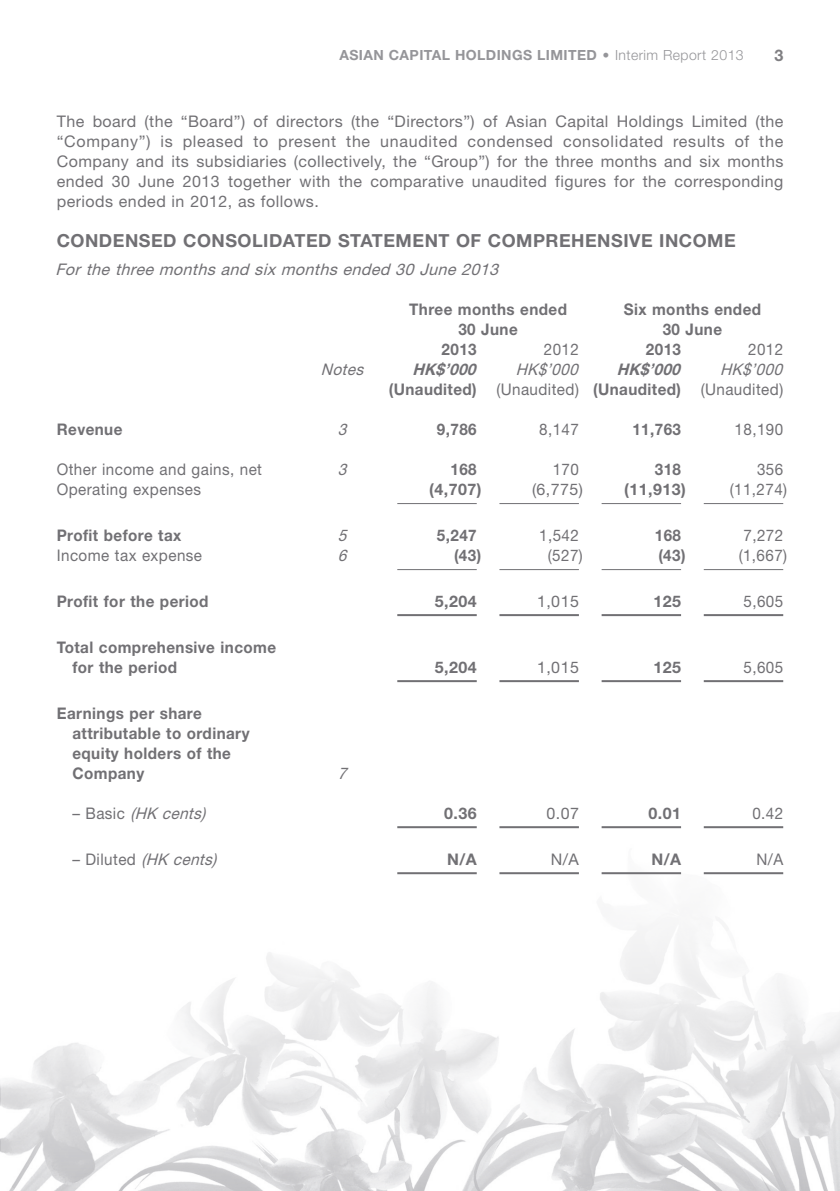
<style>
.page{position:relative;width:840px;height:1191px;background:#fff}
.page>*{position:absolute;margin:0;border:0;box-sizing:border-box;transform-origin:0 0}
.t1{font:700 18px "Helvetica Neue LT Std";letter-spacing:.03em;color:#717074}
.t2{font:16px/20px "Helvetica Neue LT Std";letter-spacing:.03em;color:#717074;text-align:justify}
.t3{font:700 16px/20px "Helvetica Neue LT Std";letter-spacing:.03em;color:#717074;text-align:center;scale:.95 1}
.t4{font:16px "Helvetica Neue LT Std";letter-spacing:.03em;color:#717074;scale:.95 1}
.t5{font:italic 16px "Helvetica Neue LT Std";color:#717074;scale:.95 1}
.t6{font:700 16px "Helvetica Neue LT Std";letter-spacing:.03em;color:#717074}
.t7{font:italic 16px "Helvetica Neue LT Std";color:#717074}
.t8{font:italic 700 16px "Helvetica Neue LT Std";color:#717074;scale:.95 1}
.t9{font:700 14px "Helvetica Neue LT Std";letter-spacing:.03em;color:#8a8a8e}
.s1{font-family:"Frutiger LT Std";font-weight:900}
.s2{font-weight:300}
.s3{font-weight:400;font-style:italic}
.s4{font-weight:400}
.s5{font-style:normal}
</style>
<div class="page">
<img style="left:0;top:503px;width:839px;height:688px">
<hr style="left:397px;top:503px;width:79px;height:1px;background:#717074">
<hr style="left:499px;top:503px;width:79px;height:1px;background:#717074">
<hr style="left:601px;top:503px;width:79px;height:1px;background:#717074">
<hr style="left:703px;top:503px;width:79px;height:1px;background:#717074">
<hr style="left:397px;top:569px;width:79px;height:1px;background:#717074">
<hr style="left:499px;top:569px;width:79px;height:1px;background:#717074">
<hr style="left:601px;top:569px;width:79px;height:1px;background:#717074">
<hr style="left:703px;top:569px;width:79px;height:1px;background:#717074">
<hr style="left:397px;top:614px;width:79px;height:2px;background:#717074">
<hr style="left:499px;top:614px;width:79px;height:2px;background:#717074">
<hr style="left:601px;top:614px;width:79px;height:2px;background:#717074">
<hr style="left:703px;top:614px;width:79px;height:2px;background:#717074">
<hr style="left:397px;top:680px;width:79px;height:2px;background:#717074">
<hr style="left:499px;top:680px;width:79px;height:2px;background:#717074">
<hr style="left:601px;top:680px;width:79px;height:2px;background:#717074">
<hr style="left:703px;top:680px;width:79px;height:2px;background:#717074">
<hr style="left:397px;top:826px;width:79px;height:2px;background:#717074">
<hr style="left:499px;top:826px;width:79px;height:2px;background:#717074">
<hr style="left:601px;top:826px;width:79px;height:2px;background:#717074">
<hr style="left:703px;top:826px;width:79px;height:2px;background:#717074">
<hr style="left:397px;top:872px;width:79px;height:2px;background:#717074">
<hr style="left:499px;top:872px;width:79px;height:2px;background:#717074">
<hr style="left:601px;top:872px;width:79px;height:2px;background:#717074">
<hr style="left:703px;top:872px;width:79px;height:2px;background:#717074">
<p class="t9" style="left:339px;top:47px;width:405px">ASIAN CAPITAL HOLDINGS LIMITED <span class="s1">•</span> <span class="s2">Interim Report 2013</span></p>
<p class="t6" style="left:773px;top:45px;width:10px">3</p>
<p class="t2" style="left:57px;top:111px;width:728px">The board (the “Board”) of directors (the “Directors”) of Asian Capital Holdings Limited (the “Company”) is pleased to present the unaudited condensed consolidated results of the Company and its subsidiaries (collectively, the “Group”) for the three months and six months ended 30 June 2013 together with the comparative unaudited figures for the corresponding periods ended in 2012, as follows.</p>
<p class="t1" style="left:57px;top:229px;width:680px">CONDENSED CONSOLIDATED STATEMENT OF COMPREHENSIVE INCOME</p>
<p class="t7" style="left:55px;top:260px;width:449px">Forthe three monthsand six monthsended 30 June 2013</p>
<p class="t3" style="left:409px;top:299px;width:167px">Three months ended<br>30 June</p>
<p class="t3" style="left:623px;top:299px;width:146px">Six months ended<br>30 June</p>
<p class="t3" style="left:441px;top:339px;width:38px">2013</p>
<p class="t4" style="left:543px;top:340px;width:38px">2012</p>
<p class="t3" style="left:645px;top:339px;width:38px">2013</p>
<p class="t4" style="left:747px;top:340px;width:38px">2012</p>
<p class="t5" style="left:321px;top:360px;width:51px">Notes</p>
<p class="t8" style="left:412px;top:360px;width:73px">HK$’000</p>
<p class="t5" style="left:515px;top:360px;width:72px">HK$’000</p>
<p class="t8" style="left:616px;top:360px;width:73px">HK$’000</p>
<p class="t3" style="left:388px;top:359px;width:420px;text-align:right"><span class="s3">HK$’000<br></span>(Unaudited) <span class="s4">(Unaudited)</span> (Unaudited) <span class="s4">(Unaudited)</span></p>
<p class="t3" style="left:57px;top:419px;width:71px">Revenue</p>
<p class="t5" style="left:337px;top:420px;width:16px">3</p>
<p class="t3" style="left:436px;top:419px;width:43px">9,786</p>
<p class="t4" style="left:539px;top:420px;width:43px">8,147</p>
<p class="t3" style="left:632px;top:419px;width:53px">11,763</p>
<p class="t4" style="left:734px;top:420px;width:53px">18,190</p>
<p class="t4" style="left:57px;top:460px;width:217px">Other income and gains, net</p>
<p class="t5" style="left:337px;top:460px;width:16px">3</p>
<p class="t3" style="left:450px;top:459px;width:29px">168</p>
<p class="t4" style="left:552px;top:460px;width:29px">170</p>
<p class="t3" style="left:654px;top:459px;width:29px">318</p>
<p class="t4" style="left:756px;top:460px;width:29px">356</p>
<p class="t4" style="left:57px;top:480px;width:153px">Operating expenses</p>
<p class="t6" style="left:429px;top:480px;width:54px">(4,707)</p>
<p class="t2" style="left:531px;top:479px;width:53px">(6,775)</p>
<p class="t6" style="left:624px;top:480px;width:63px">(11,913)</p>
<p class="t4" style="left:729px;top:480px;width:62px">(11,274)</p>
<p class="t3" style="left:57px;top:525px;width:133px">Profit before tax</p>
<p class="t5" style="left:337px;top:526px;width:16px">5</p>
<p class="t3" style="left:436px;top:525px;width:43px">5,247</p>
<p class="t4" style="left:539px;top:526px;width:43px">1,542</p>
<p class="t3" style="left:654px;top:525px;width:29px">168</p>
<p class="t4" style="left:743px;top:526px;width:43px">7,272</p>
<p class="t4" style="left:57px;top:546px;width:154px">Income tax expense</p>
<p class="t5" style="left:337px;top:546px;width:16px">6</p>
<p class="t3" style="left:454px;top:545px;width:30px">(43)</p>
<p class="t4" style="left:547px;top:546px;width:38px">(527)</p>
<p class="t3" style="left:658px;top:545px;width:30px">(43)</p>
<p class="t4" style="left:738px;top:546px;width:53px">(1,667)</p>
<p class="t3" style="left:57px;top:591px;width:161px">Profit for the period</p>
<p class="t6" style="left:434px;top:592px;width:43px">5,204</p>
<p class="t2" style="left:536px;top:591px;width:43px">1,015</p>
<p class="t6" style="left:653px;top:592px;width:29px">125</p>
<p class="t4" style="left:743px;top:592px;width:43px">5,605</p>
<p class="t3" style="left:72px;top:637px;width:216px;text-align:left;text-indent:-16px">Total comprehensive income for the period</p>
<p class="t6" style="left:434px;top:658px;width:43px">5,204</p>
<p class="t2" style="left:536px;top:657px;width:43px">1,015</p>
<p class="t6" style="left:653px;top:658px;width:29px">125</p>
<p class="t4" style="left:743px;top:658px;width:43px">5,605</p>
<p class="t3" style="left:72px;top:703px;width:188px;text-align:left;text-indent:-16px">Earnings per share attributable to ordinary equity holders of the<br>Company</p>
<p class="t5" style="left:337px;top:764px;width:16px">7</p>
<p class="t5" style="left:72px;top:804px;width:142px"><span class="s5">– B a s i c</span> (HK cents)</p>
<p class="t6" style="left:444px;top:804px;width:34px">0.36</p>
<p class="t2" style="left:546px;top:803px;width:34px">0.07</p>
<p class="t6" style="left:648px;top:804px;width:34px">0.01</p>
<p class="t4" style="left:752px;top:804px;width:34px">0.42</p>
<p class="t5" style="left:72px;top:850px;width:153px"><span class="s5">– D i l u t e d</span> (HK cents)</p>
<p class="t6" style="left:447px;top:850px;width:31px">N/A</p>
<p class="t2" style="left:550px;top:849px;width:30px">N/A</p>
<p class="t6" style="left:651px;top:850px;width:31px">N/A</p>
<p class="t4" style="left:756px;top:850px;width:30px">N/A</p>
</div>
